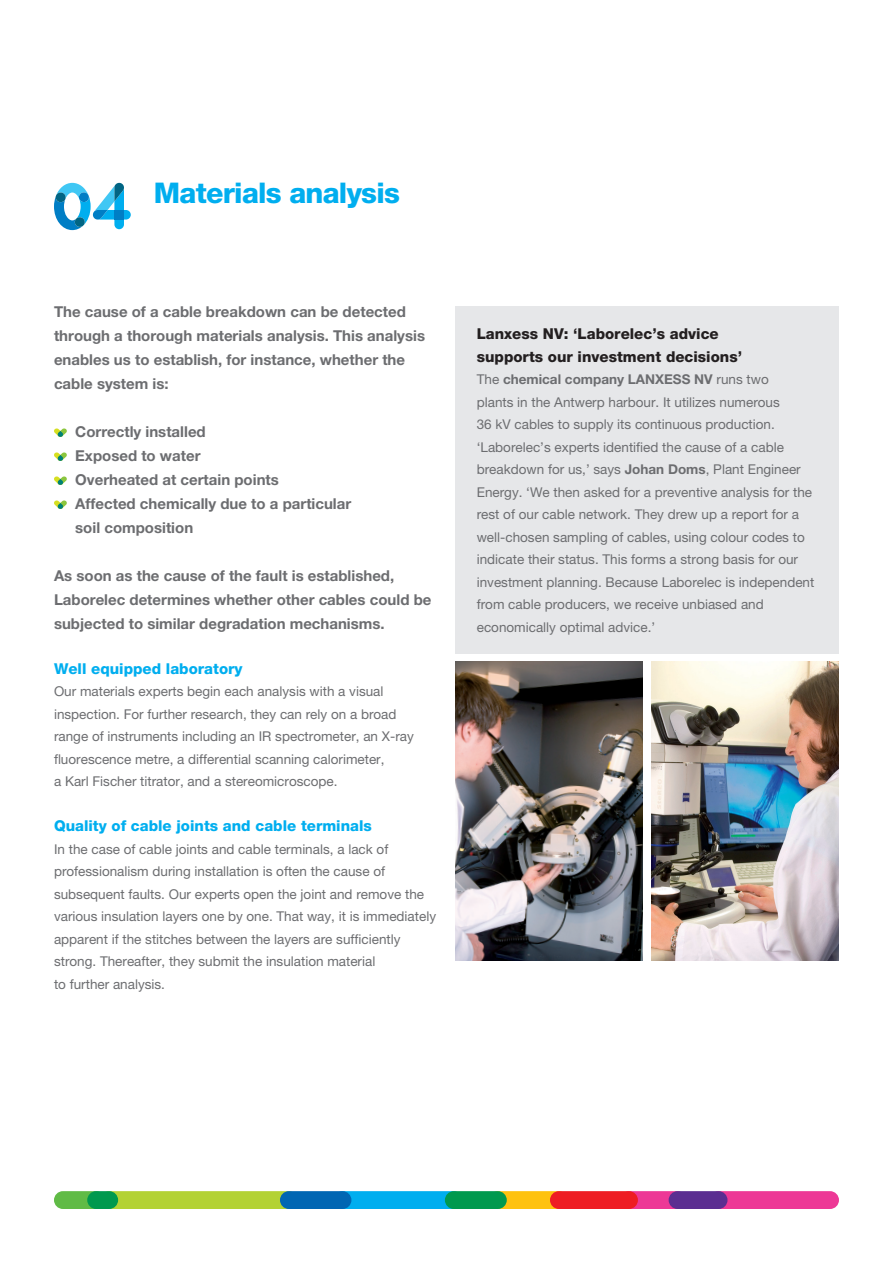
<style>
.page{position:relative;width:893px;height:1263px;background:#fff}
.page>*{position:absolute;margin:0;border:0;box-sizing:border-box;transform-origin:0 0}
.t1{font:800 28.5px "Helvetica Neue LT Pro";letter-spacing:-.025em;color:#00aeef}
.t2{font:700 15px/24px "Helvetica Neue LT Pro";color:#6c6d70}
.Brood_tekst_zwart{font:800 15px "Helvetica Neue LT Pro";color:#00aeef}
.Brood_tekst_zwart-2{font:800 15px "Helvetica Neue LT Pro";color:#231f20}
.Brood_tekst_zwart-3{font:13.5px/22.5px "Helvetica Neue LT Pro";color:#6c6d70}
.s1{font-weight:700}
</style>
<div class="page">
<div style="left:455px;top:306px;width:384px;height:347px;background:#e6e7e9"></div>
<div style="left:710px;top:1191px;width:129px;height:18px;background:#ed3896;border-radius:9px"></div>
<div style="left:620px;top:1191px;width:66px;height:18px;background:#ed3896;border-radius:9px"></div>
<div style="left:489px;top:1191px;width:79px;height:18px;background:#fec210;border-radius:9px"></div>
<div style="left:550px;top:1191px;width:88px;height:18px;background:#ee1d23;border-radius:9px"></div>
<div style="left:334px;top:1191px;width:129px;height:18px;background:#00aeef;border-radius:9px"></div>
<div style="left:100px;top:1191px;width:198px;height:18px;background:#b3d234;border-radius:9px"></div>
<div style="left:54px;top:1191px;width:51px;height:18px;background:#60bb46;border-radius:9px"></div>
<div style="left:445px;top:1191px;width:62px;height:18px;background:#00994e;border-radius:9px"></div>
<div style="left:280px;top:1191px;width:71px;height:18px;background:#0166b3;border-radius:9px"></div>
<div style="left:87px;top:1191px;width:31px;height:18px;background:#00994e;border-radius:9px"></div>
<div style="left:669px;top:1191px;width:58px;height:18px;background:#5b2e91;border-radius:9px"></div>
<svg style="left:54px;top:183px;width:77px;height:47px"></svg>
<svg style="left:54px;top:428px;width:13px;height:9px"></svg>
<svg style="left:54px;top:452px;width:13px;height:9px"></svg>
<svg style="left:54px;top:476px;width:13px;height:9px"></svg>
<svg style="left:54px;top:500px;width:13px;height:9px"></svg>
<img style="left:455px;top:662px;width:188px;height:299px">
<img style="left:651px;top:662px;width:188px;height:299px">
<p class="t1" style="left:154px;top:176px;width:248px">Materials analysis</p>
<p class="t2" style="left:54px;top:299px;width:373px">The cause of a cable breakdown can be detected through a thorough materials analysis. This analysis enables us to establish, for instance, whether the cable system is:</p>
<p class="t2" style="left:75px;top:419px;width:132px">Correctly installed</p>
<p class="t2" style="left:75px;top:443px;width:127px">Exposed to water</p>
<p class="t2" style="left:75px;top:467px;width:205px">Overheated at certain points</p>
<p class="t2" style="left:75px;top:491px;width:278px">Affected chemically due to a particular soil composition</p>
<p class="t2" style="left:54px;top:563px;width:379px">As soon as the cause of the fault is established,<br>Laborelec determines whether other cables could be subjected to similar degradation mechanisms.</p>
<p class="Brood_tekst_zwart" style="left:54px;top:660px;width:190px">Well equipped laboratory</p>
<p class="Brood_tekst_zwart-3" style="left:54px;top:680px;width:361px">Our materials experts begin each analysis with a visual inspection. For further research, they can rely on a broad range of instruments including an IR spectrometer, an X-ray fluorescence metre, a differential scanning calorimeter,<br>a Karl Fischer titrator, and a stereomicroscope.</p>
<p class="Brood_tekst_zwart" style="left:54px;top:817px;width:319px">Quality of cable joints and cable terminals</p>
<p class="Brood_tekst_zwart-3" style="left:54px;top:838px;width:384px">In the case of cable joints and cable terminals, a lack of professionalism during installation is often the cause of subsequent faults. Our experts open the joint and remove the various insulation layers one by one. That way, it is immediately apparent if the stitches between the layers are sufficiently strong. Thereafter, they submit the insulation material<br>to further analysis.</p>
<p class="Brood_tekst_zwart-2" style="left:477px;top:325px;width:244px">Lanxess NV: ‘Laborelec’s advice</p>
<p class="Brood_tekst_zwart-2" style="left:477px;top:348px;width:267px">supports our investment decisions’</p>
<p class="Brood_tekst_zwart-3" style="left:477px;top:368px;width:339px">The <span class="s1">chemical company LANXESS NV</span> runs two<br>plants in the Antwerp harbour. It utilizes numerous<br>36 kV cables to supply its continuous production. ‘Laborelec’s experts identified the cause of a cable breakdown for us,’ says <span class="s1">Johan Doms</span>, Plant Engineer Energy. ‘We then asked for a preventive analysis for the rest of our cable network. They drew up a report for a well-chosen sampling of cables, using colour codes to indicate their status. This forms a strong basis for our investment planning. Because Laborelec is independent from cable producers, we receive unbiased and economically optimal advice.’</p>
</div>
